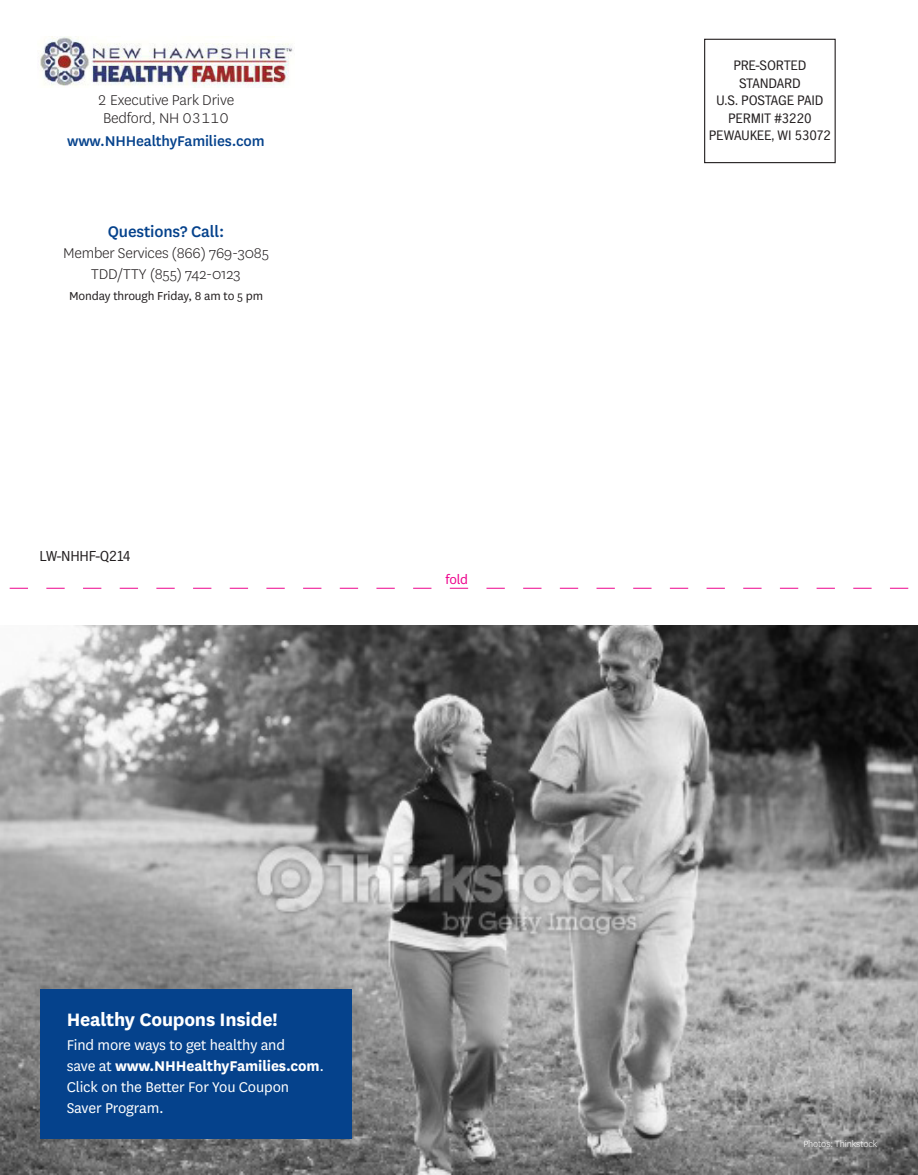
<style>
.page{position:relative;width:918px;height:1175px;background:#fff}
.page>*{position:absolute;margin:0;border:0;box-sizing:border-box;transform-origin:0 0}
.t1{font:700 21px "National";letter-spacing:-.01em;color:#fff}
.CC_body{font:500 18px "National";letter-spacing:-.01em;color:#05428c}
.t2{font:16.5px/21px "National";letter-spacing:-.01em;color:#fff}
.CC_body-2{font:300 16.5px "National";letter-spacing:-.01em;color:#231f20}
.text{font:500 16.5px "National";letter-spacing:-.01em;color:#05428c}
.t3{font:15px "TV Nord EF";letter-spacing:-.01em;color:#231f20}
.t4{font:15px "National";color:#ed028c}
.t5{font:14.25px "TV Nord EF";letter-spacing:-.01em;color:#231f20}
.CC_body-3{font:13.5px "National";letter-spacing:-.01em;color:#231f20}
.t6{font:300 10.5px "National";letter-spacing:-.01em;color:#fff}
.s1{font-weight:700}
</style>
<div class="page">
<img style="left:0;top:625px;width:918px;height:549px">
<svg style="left:9px;top:588px;width:900px;height:1px"></svg>
<div style="left:704px;top:39px;width:132px;height:124px;border:1px solid #231f20"></div>
<div style="left:40px;top:989px;width:312px;height:150px;background:#05428c"></div>
<img style="left:40px;top:36px;width:253px;height:52px">
<p class="CC_body-2" style="left:98px;top:90px;width:138px">2 Executive Park Drive</p>
<p class="CC_body-2" style="left:103px;top:108px;width:127px">Bedford, NH 03110</p>
<p class="text" style="left:67px;top:130px;width:199px">www.NHHealthyFamilies.com</p>
<p class="CC_body" style="left:108px;top:219px;width:118px">Questions? Call:</p>
<p class="CC_body-2" style="left:63px;top:243px;width:207px">Member Services (866) 769-3085</p>
<p class="CC_body-2" style="left:91px;top:264px;width:151px">TDD/TTY (855) 742-0123</p>
<p class="CC_body-3" style="left:69px;top:287px;width:195px">Monday through Friday, 8 am to 5 pm</p>
<p class="t3" style="left:40px;top:548px;width:93px">LW-NHHF-Q214</p>
<p class="t4" style="left:446px;top:570px;width:24px">fold</p>
<p class="t1" style="left:67px;top:1005px;width:212px">Healthy Coupons Inside!</p>
<p class="t2" style="left:67px;top:1034px;width:259px">Find more ways to get healthy and<br>save at <span class="s1">www.NHHealthyFamilies.com</span>.</p>
<p class="t2" style="left:67px;top:1076px;width:224px">Click on the Better For You Coupon<br>Saver Program.</p>
<p class="t5" style="left:733px;top:57px;width:75px">PRE-SORTED</p>
<p class="t5" style="left:739px;top:75px;width:63px">STANDARD</p>
<p class="t5" style="left:716px;top:93px;width:109px">U.S. POSTAGE PAID</p>
<p class="t5" style="left:728px;top:110px;width:85px">PERMIT #3220</p>
<p class="t5" style="left:709px;top:128px;width:124px">PEWAUKEE, WI 53072</p>
<p class="t6" style="left:803px;top:1137px;width:76px">Photos: Thinkstock</p>
</div>
